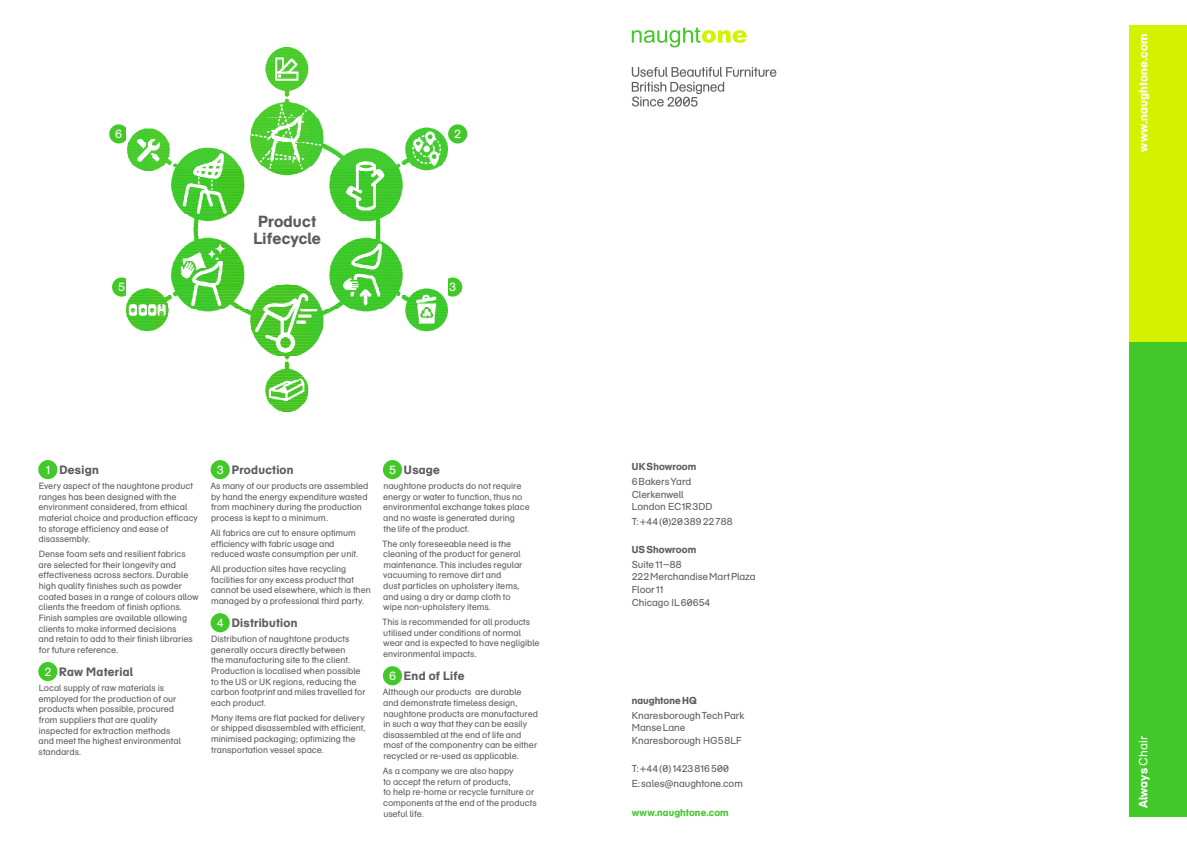
<style>
.page{position:relative;width:1187px;height:842px;background:#fff}
.page>*{position:absolute;margin:0;border:0;box-sizing:border-box;transform-origin:0 0}
.t1{font:21px/21.3px "Naughtone";letter-spacing:-.02em;color:#5d5d60}
.t2{font:700 16px/17px "Naughtone";letter-spacing:.01em;color:#5d5d60}
.t3{font:700 12px "Naughtone";letter-spacing:.02em;color:#5d5d60}
.t4{font:700 12px "Naughtone";letter-spacing:.015em;color:#fff}
.t5{font:12px "Naughtone";color:#fff}
.t6{font:10px/12.8px "Naughtone";letter-spacing:-.005em;color:#5d5d60}
.t7{font:700 10px "Naughtone";letter-spacing:.005em;color:#5d5d60}
.t8{font:700 10px "Naughtone";letter-spacing:.005em;color:#43c82a}
.t9{font:9px/10.6px "Naughtone";color:#5d5d60}
.s1{font-weight:400}
</style>
<div class="page">
<div style="left:38px;top:460px;width:19px;height:19px;background:#43c82a;border-radius:50%"></div>
<div style="left:38px;top:662px;width:19px;height:19px;background:#43c82a;border-radius:50%"></div>
<div style="left:210px;top:460px;width:20px;height:19px;background:#43c82a;border-radius:50%"></div>
<div style="left:210px;top:613px;width:20px;height:19px;background:#43c82a;border-radius:50%"></div>
<div style="left:383px;top:460px;width:19px;height:19px;background:#43c82a;border-radius:50%"></div>
<div style="left:383px;top:666px;width:19px;height:19px;background:#43c82a;border-radius:50%"></div>
<div style="left:112px;top:277px;width:19px;height:20px;background:#43c82a;border-radius:50%"></div>
<div style="left:448px;top:124px;width:19px;height:20px;background:#43c82a;border-radius:50%"></div>
<div style="left:109px;top:124px;width:19px;height:20px;background:#43c82a;border-radius:50%"></div>
<div style="left:443px;top:277px;width:19px;height:20px;background:#43c82a;border-radius:50%"></div>
<img style="left:127px;top:48px;width:320px;height:363px">
<svg style="left:631px;top:28px;width:115px;height:19px"></svg>
<svg style="left:631px;top:67px;width:145px;height:40px"></svg>
<div style="left:1129px;top:342px;width:57px;height:474px;background:#43c82a"></div>
<div style="left:1129px;top:26px;width:57px;height:316px;background:#d4f200"></div>
<div style="left:238px;top:181px;width:98px;height:97px;background:#fff;border-radius:50%"></div>
<h3 class="t5" style="left:115px;top:127px;width:8px">6</h3>
<h3 class="t5" style="left:454px;top:127px;width:8px">2</h3>
<h3 class="t4" style="left:1135px;top:152px;width:119px;rotate:-90deg">www.naughtone.com</h3>
<h1 class="t1" style="left:246px;top:204px;width:83px">Product<br>Lifecycle</h1>
<h2 class="t2" style="left:253px;top:212px;width:69px">Product<br>Lifecycle</h2>
<h3 class="t5" style="left:118px;top:280px;width:8px">5</h3>
<h3 class="t5" style="left:449px;top:280px;width:8px">3</h3>
<h3 class="t5" style="left:46px;top:463px;width:6px">1</h3>
<h3 class="t3" style="left:59px;top:463px;width:41px">Design</h3>
<p class="t9" style="left:39px;top:481px;width:161px">Every aspect of the naughtone product ranges has been designed with the environment considered, from ethical material choice and production efficacy to storage efficiency and ease of disassembly.</p>
<p class="t9" style="left:39px;top:549px;width:162px">Dense foam sets and resilient fabrics are selected for their longevity and effectiveness across sectors. Durable high quality finishes such as powder coated bases in a range of colours allow clients the freedom of finish options.<br>Finish samples are available allowing clients to make informed decisions<br>and retain to add to their finish libraries for future reference.</p>
<h3 class="t3" style="left:59px;top:665px;width:75px">Raw Material</h3>
<p class="t9" style="left:39px;top:683px;width:144px">Local supply of raw materials is employed for the production of our products when possible, procured from suppliers that are quality inspected for extraction methods and meet the highest environmental standards.</p>
<h3 class="t5" style="left:44px;top:665px;width:8px">2</h3>
<h3 class="t5" style="left:217px;top:463px;width:8px">3</h3>
<h3 class="t3" style="left:232px;top:463px;width:63px">Production</h3>
<p class="t9" style="left:210px;top:481px;width:160px">As many of our products are assembled by hand the energy expenditure wasted from machinery during the production process is kept to a minimum.</p>
<p class="t9" style="left:210px;top:528px;width:149px">All fabrics are cut to ensure optimum efficiency with fabric usage and reduced waste consumption per unit.</p>
<p class="t9" style="left:210px;top:564px;width:162px">All production sites have recycling facilities for any excess product that cannot be used elsewhere, which is then managed by a professional third party.</p>
<h3 class="t3" style="left:232px;top:616px;width:67px">Distribution</h3>
<p class="t9" style="left:211px;top:634px;width:156px">Distribution of naughtone products generally occurs directly between<br>the manufacturing site to the client.<br>Production is localised when possible to the US or UK regions, reducing the carbon footprint and miles travelled for each product.</p>
<p class="t9" style="left:211px;top:712px;width:156px">Many items are flat packed for delivery or shipped disassembled with efficient, minimised packaging; optimizing the transportation vessel space.</p>
<h3 class="t5" style="left:217px;top:616px;width:8px">4</h3>
<h3 class="t5" style="left:389px;top:463px;width:8px">5</h3>
<h3 class="t3" style="left:404px;top:463px;width:38px">Usage</h3>
<p class="t9" style="left:383px;top:481px;width:148px">naughtone products do not require energy or water to function, thus no environmental exchange takes place and no waste is generated during the life of the product.</p>
<p class="t9" style="left:382px;top:538px;width:141px">The only foreseeable need is the cleaning of the product for general maintenance. This includes regular vacuuming to remove dirt and<br>dust particles on upholstery items, and using a dry or damp cloth to wipe non-upholstery items.</p>
<p class="t9" style="left:382px;top:617px;width:159px">This is recommended for all products utilised under conditions of normal wear and is expected to have negligible environmental impacts.</p>
<h3 class="t3" style="left:404px;top:669px;width:62px">End of Life</h3>
<p class="t9" style="left:382px;top:687px;width:157px">Although our products are durable and demonstrate timeless design, naughtone products are manufactured in such a way that they can be easily disassembled at the end of life and most of the componentry can be either recycled or re-used as applicable.</p>
<p class="t9" style="left:382px;top:766px;width:155px">As a company we are also happy<br>to accept the return of products,<br>to help re-home or recycle furniture or components at the end of the products useful life.</p>
<h3 class="t5" style="left:389px;top:669px;width:8px">6</h3>
<p class="t7" style="left:631px;top:460px;width:66px">UK Showroom</p>
<p class="t6" style="left:631px;top:475px;width:82px">6 Bakers Yard<br>Clerkenwell<br>London EC1R 3DD</p>
<p class="t6" style="left:631px;top:515px;width:102px">T: +44 (0)20 389 22 788</p>
<p class="t7" style="left:631px;top:543px;width:66px">US Showroom</p>
<p class="t6" style="left:631px;top:558px;width:125px">Suite 11—88<br>222 Merchandise Mart Plaza<br>Floor 11<br>Chicago IL 60654</p>
<p class="t7" style="left:631px;top:694px;width:66px">naughtone HQ</p>
<p class="t6" style="left:631px;top:709px;width:114px">Knaresborough Tech Park<br>Manse Lane<br>Knaresborough HG5 8LF</p>
<p class="t6" style="left:631px;top:761px;width:113px;line-height:14.9px">T: +44 (0) 1423 816 500<br>E: sales@naughtone.com</p>
<p class="t8" style="left:631px;top:807px;width:98px">www.naughtone.com</p>
<h3 class="t4" style="left:1135px;top:808px;width:73px;rotate:-90deg">Always <span class="s1">Chair</span></h3>
</div>
